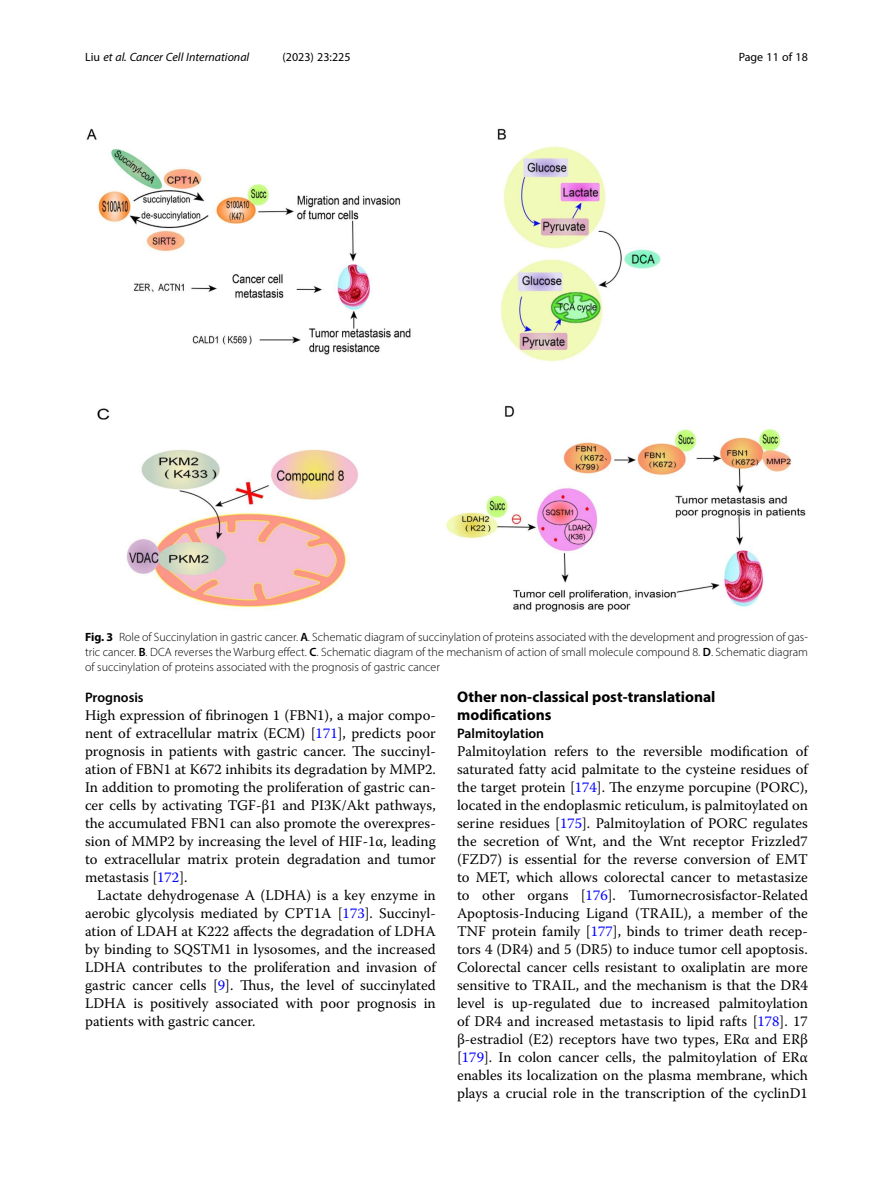
<style>
.page{position:relative;width:893px;height:1191px;background:#fff}
.page>*{position:absolute;margin:0;border:0;box-sizing:border-box;transform-origin:0 0}
.Head_1{font:700 15.45px/18px "Myriad Pro";color:#000}
.Body_Text{font:14.7px/18px "Warnock Pro";color:#000;text-align:justify}
.Body_Text_Indent{font:14.7px/18px "Warnock Pro";color:#000;text-align:justify}
.Head_2_After_1{font:600 13.8px "Myriad Pro";color:#000}
.Head_2{font:600 13.8px "Myriad Pro";color:#000}
.Figure_Caption{font:300 12px/15px "Myriad Pro";color:#000;text-align:justify}
.t1{font:italic 12px "Myriad Pro";color:#000}
.t2{font:12px "Myriad Pro";color:#000}
.s1{font-style:normal}
.s2{font-weight:700}
.s3{font-weight:600}
.s4{color:#00f}
</style>
<div class="page">
<img style="left:86px;top:128px;width:720px;height:484px">
<p class="t1" style="left:85px;top:50px;width:166px"><span class="s1">Liu</span> et al. Cancer Cell International</p>
<p class="t2" style="left:282px;top:50px;width:70px">(2023) 23:225</p>
<p class="t2" style="left:739px;top:50px;width:71px">Page 11 of 18</p>
<p class="Figure_Caption" style="left:85px;top:629px;width:724px"><span class="s2">Fig. 3</span> Role of Succinylation in gastric cancer. <span class="s3">A</span>. Schematic diagram of succinylation of proteins associated with the development and progression of gas&shy;tric cancer. <span class="s3">B</span>. DCA reverses the Warburg effect. <span class="s3">C</span>. Schematic diagram of the mechanism of action of small molecule compound 8. <span class="s3">D</span>. Schematic diagram of succinylation of proteins associated with the prognosis of gastric cancer</p>
<p class="Head_2" style="left:85px;top:689px;width:60px">Prognosis</p>
<p class="Body_Text" style="left:85px;top:706px;width:352px">High expression of fibrinogen 1 (FBN1), a major compo&shy;nent of extracellular matrix (ECM) [<span class="s4">171</span>], predicts poor prognosis in patients with gastric cancer. The succinyl&shy;ation of FBN1 at K672 inhibits its degradation by MMP2.<br>In addition to promoting the proliferation of gastric can&shy;cer cells by activating TGF-β1 and PI3K/Akt pathways, the accumulated FBN1 can also promote the overexpres&shy;sion of MMP2 by increasing the level of HIF-1α, leading to extracellular matrix protein degradation and tumor metastasis [<span class="s4">172</span>].</p>
<p class="Body_Text_Indent" style="left:85px;top:886px;width:352px;text-indent:12px">Lactate dehydrogenase A (LDHA) is a key enzyme in aerobic glycolysis mediated by CPT1A [<span class="s4">173</span>]. Succinyl&shy;ation of LDAH at K222 affects the degradation of LDHA by binding to SQSTM1 in lysosomes, and the increased LDHA contributes to the proliferation and invasion of gastric cancer cells [<span class="s4">9</span>]. Thus, the level of succinylated LDHA is positively associated with poor prognosis in patients with gastric cancer.</p>
<p class="Head_1" style="left:457px;top:687px;width:260px">Other non-classical post-translational modifications</p>
<p class="Head_2_After_1" style="left:457px;top:725px;width:89px">Palmitoylation</p>
<p class="Body_Text" style="left:457px;top:742px;width:352px">Palmitoylation refers to the reversible modification of saturated fatty acid palmitate to the cysteine residues of the target protein [<span class="s4">174</span>]. The enzyme porcupine (PORC), located in the endoplasmic reticulum, is palmitoylated on serine residues [<span class="s4">175</span>]. Palmitoylation of PORC regulates the secretion of Wnt, and the Wnt receptor Frizzled7 (FZD7) is essential for the reverse conversion of EMT to MET, which allows colorectal cancer to metastasize to other organs [<span class="s4">176</span>]. Tumornecrosisfactor-Related Apoptosis-Inducing Ligand (TRAIL), a member of the TNF protein family [<span class="s4">177</span>], binds to trimer death recep&shy;tors 4 (DR4) and 5 (DR5) to induce tumor cell apoptosis.<br>Colorectal cancer cells resistant to oxaliplatin are more sensitive to TRAIL, and the mechanism is that the DR4 level is up-regulated due to increased palmitoylation of DR4 and increased metastasis to lipid rafts [<span class="s4">178</span>]. 17 β-estradiol (E2) receptors have two types, ERα and ERβ [<span class="s4">179</span>]. In colon cancer cells, the palmitoylation of ERα enables its localization on the plasma membrane, which plays a crucial role in the transcription of the cyclinD1</p>
</div>
